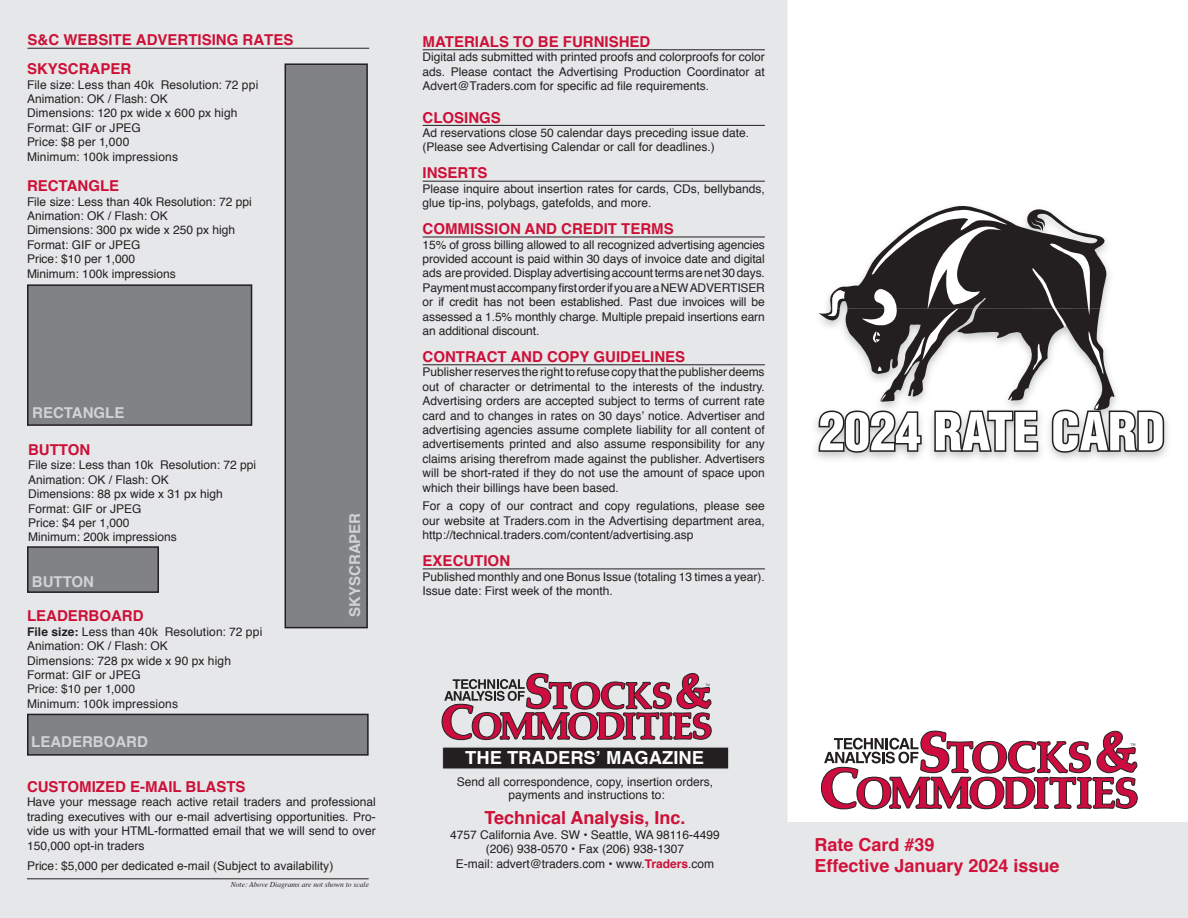
<style>
.page{position:relative;width:1188px;height:918px;background:#fff}
.page>*{position:absolute;margin:0;border:0;box-sizing:border-box;transform-origin:0 0}
.t1{font:900 condensed 51px "Helvetica";color:#fff}
.t2{font:700 18px "Helvetica";color:#d2123a}
.t3{font:700 18px "Helvetica";color:#cd1038}
.t4{font:700 18px "Helvetica";color:#fff}
.Paragraph_Style_1{font:700 15px "Helvetica";color:#cd1038}
.t5{font:700 15px "Helvetica";color:#d1d2d4}
.Paragraph_Style_2{font:12px/14.4px "Helvetica";color:#231f20}
.Body_text{font:italic 7.5px "Times";color:#231f20}
.s1{font-weight:700}
.s2{font-family:"Arial"}
.s3{font-weight:700;color:#cd1038}
</style>
<div class="page">
<div style="left:0;top:0;width:788px;height:918px;background:#e6e7e9"></div>
<div style="left:778px;top:822px;width:410px;height:96px;background:#e6e7e9"></div>
<hr style="left:423px;top:50px;width:342px;height:1px;background:#231f20">
<hr style="left:423px;top:125px;width:342px;height:1px;background:#231f20">
<hr style="left:423px;top:181px;width:342px;height:1px;background:#231f20">
<hr style="left:423px;top:237px;width:342px;height:1px;background:#231f20">
<hr style="left:423px;top:365px;width:342px;height:1px;background:#231f20">
<hr style="left:423px;top:569px;width:342px;height:1px;background:#231f20">
<div style="left:443px;top:747px;width:286px;height:22px;background:#231f20"></div>
<svg style="left:441px;top:671px;width:272px;height:70px"></svg>
<svg style="left:821px;top:730px;width:317px;height:80px"></svg>
<svg style="left:817px;top:206px;width:349px;height:254px"></svg>
<hr style="left:28px;top:48px;width:341px;height:1px;background:#231f20">
<div style="left:285px;top:64px;width:82px;height:564px;background:#808285"></div>
<div style="left:285px;top:63px;width:83px;height:565px;border:2px solid #231f20"></div>
<div style="left:28px;top:285px;width:224px;height:140px;background:#808285"></div>
<div style="left:27px;top:284px;width:225px;height:142px;border:2px solid #231f20"></div>
<div style="left:28px;top:547px;width:130px;height:45px;background:#808285"></div>
<div style="left:27px;top:546px;width:132px;height:47px;border:2px solid #231f20"></div>
<div style="left:28px;top:714px;width:340px;height:41px;background:#808285"></div>
<div style="left:27px;top:714px;width:342px;height:42px;border:2px solid #231f20"></div>
<hr style="left:27px;top:879px;width:342px;height:1px;background:#231f20">
<p class="Paragraph_Style_1" style="left:28px;top:28px;width:267px">S&amp;C WEBSITE ADVERTISING RATES</p>
<p class="Paragraph_Style_1" style="left:27px;top:57px;width:106px">SKYSCRAPER</p>
<p class="Paragraph_Style_2" style="left:27px;top:78px;width:233px">File size: Less than 40k Resolution: 72 ppi<br>Animation: OK / Flash: OK<br>Dimensions: 120 px wide x 600 px high<br>Format: GIF or JPEG<br>Price: $8 per 1,000<br>Minimum: 100k impressions</p>
<p class="Paragraph_Style_1" style="left:27px;top:174px;width:94px">RECTANGLE</p>
<p class="Paragraph_Style_2" style="left:27px;top:195px;width:226px">File size: Less than 40k Resolution: 72 ppi<br>Animation: OK / Flash: OK<br>Dimensions: 300 px wide x 250 px high<br>Format: GIF or JPEG<br>Price: $10 per 1,000<br>Minimum: 100k impressions</p>
<p class="t5" style="left:32px;top:401px;width:94px">RECTANGLE</p>
<p class="Paragraph_Style_1" style="left:28px;top:438px;width:64px">BUTTON</p>
<p class="Paragraph_Style_2" style="left:28px;top:458px;width:230px">File size: Less than 10k Resolution: 72 ppi<br>Animation: OK / Flash: OK<br>Dimensions: 88 px wide x 31 px high<br>Format: GIF or JPEG<br>Price: $4 per 1,000<br>Minimum: 200k impressions</p>
<p class="t5" style="left:32px;top:569px;width:64px">BUTTON</p>
<p class="Paragraph_Style_1" style="left:27px;top:604px;width:118px">LEADERBOARD</p>
<p class="Paragraph_Style_2" style="left:27px;top:625px;width:237px"><span class="s1">File size:</span> Less than 40k Resolution: 72 ppi</p>
<p class="Paragraph_Style_2" style="left:27px;top:639px;width:206px">Animation: OK / Flash: OK<br>Dimensions: 728 px wide x 90 px high<br>Format: GIF or JPEG<br>Price: $10 per 1,000<br>Minimum: 100k impressions</p>
<p class="t5" style="left:31px;top:730px;width:118px">LEADERBOARD</p>
<p class="t5" style="left:343px;top:617px;width:106px;rotate:-90deg">SKYSCRAPER</p>
<p class="Paragraph_Style_1" style="left:27px;top:775px;width:220px">CUSTOMIZED E-MAIL BLASTS</p>
<p class="Paragraph_Style_2" style="left:27px;top:795px;width:350px;text-align:justify">Have your message reach active retail traders and professional trading executives with our e-mail advertising opportunities. Pro&shy;vide us with your HTML-formatted email that we will send to over 150,000 opt-in traders</p>
<p class="Paragraph_Style_2" style="left:27px;top:859px;width:308px">Price: $5,000 per dedicated e-mail <span class="s2">(Subject to availability)</span></p>
<p class="Body_text" style="left:231px;top:877px;width:140px">Note: Above Diagrams are not shown to scale</p>
<p class="Paragraph_Style_1" style="left:423px;top:30px;width:229px">MATERIALS TO BE FURNISHED</p>
<p class="Paragraph_Style_2" style="left:423px;top:50px;width:344px;text-align:justify">Digital ads submitted with printed proofs and colorproofs for color ads. Please contact the Advertising Production Coordinator at Advert@Traders.com for specific ad file requirements.</p>
<p class="Paragraph_Style_1" style="left:423px;top:105px;width:80px">CLOSINGS</p>
<p class="Paragraph_Style_2" style="left:423px;top:126px;width:328px">Ad reservations close 50 calendar days preceding issue date.</p>
<p class="Paragraph_Style_2" style="left:423px;top:140px;width:294px">(Please see Advertising Calendar or call for deadlines.)</p>
<p class="Paragraph_Style_1" style="left:423px;top:161px;width:67px">INSERTS</p>
<p class="Paragraph_Style_2" style="left:423px;top:182px;width:344px">Please inquire about insertion rates for cards, CDs, bellybands, glue tip-ins, polybags, gatefolds, and more.</p>
<p class="Paragraph_Style_1" style="left:423px;top:217px;width:253px">COMMISSION AND CREDIT TERMS</p>
<p class="Paragraph_Style_2" style="left:423px;top:238px;width:344px;text-align:justify">15% of gross billing allowed to all recognized advertising agencies provided account is paid within 30 days of invoice date and digital ads are provided. Display advertising account terms are net 30 days.<br>Payment must accompany first order if you are a NEW ADVERTISER or if credit has not been established. Past due invoices will be assessed a 1.5% monthly charge. Multiple prepaid insertions earn an additional discount.</p>
<p class="Paragraph_Style_1" style="left:423px;top:345px;width:264px">CONTRACT AND COPY GUIDELINES</p>
<p class="Paragraph_Style_2" style="left:423px;top:365px;width:344px;text-align:justify">Publisher reserves the right to refuse copy that the publisher deems out of character or detrimental to the interests of the industry.<br>Advertising orders are accepted subject to terms of current rate card and to changes in rates on 30 days’ notice. Advertiser and advertising agencies assume complete liability for all content of advertisements printed and also assume responsibility for any claims arising therefrom made against the publisher. Advertisers will be short-rated if they do not use the amount of space upon which their billings have been based.</p>
<p class="Paragraph_Style_2" style="left:423px;top:499px;width:344px;text-align:justify">For a copy of our contract and copy regulations, please see our website at Traders.com in the Advertising department area, http://technical.traders.com/content/advertising.asp</p>
<p class="Paragraph_Style_1" style="left:423px;top:549px;width:31px">Execution</p>
<p class="Paragraph_Style_2" style="left:423px;top:570px;width:344px">Published monthly and one Bonus Issue (totaling 13 times a year).<br>Issue date: First week of the month.</p>
<p class="t4" style="left:465px;top:743px;width:240px">THE TRADERS’ MAGAZINE</p>
<p class="Paragraph_Style_2" style="left:457px;top:775px;width:258px;line-height:13.2px;text-align:center">Send all correspondence, copy, insertion orders, payments and instructions to:</p>
<p class="t3" style="left:484px;top:803px;width:203px">Technical Analysis, Inc.</p>
<p class="Paragraph_Style_2" style="left:450px;top:828px;width:271px">4757 California Ave. SW • Seattle, WA 98116-4499</p>
<p class="Paragraph_Style_2" style="left:486px;top:842px;width:200px">(206) 938-0570 • Fax (206) 938-1307</p>
<p class="Paragraph_Style_2" style="left:456px;top:856px;width:260px">E-mail: advert@traders.com • www.<span class="s3">Traders</span>.com</p>
<p class="t1" style="left:819px;top:399px;width:347px">2024 RATE CARD</p>
<p class="t2" style="left:814px;top:830px;width:122px">Rate Card #39</p>
<p class="t2" style="left:814px;top:851px;width:247px">Effective January 2024 issue</p>
</div>
